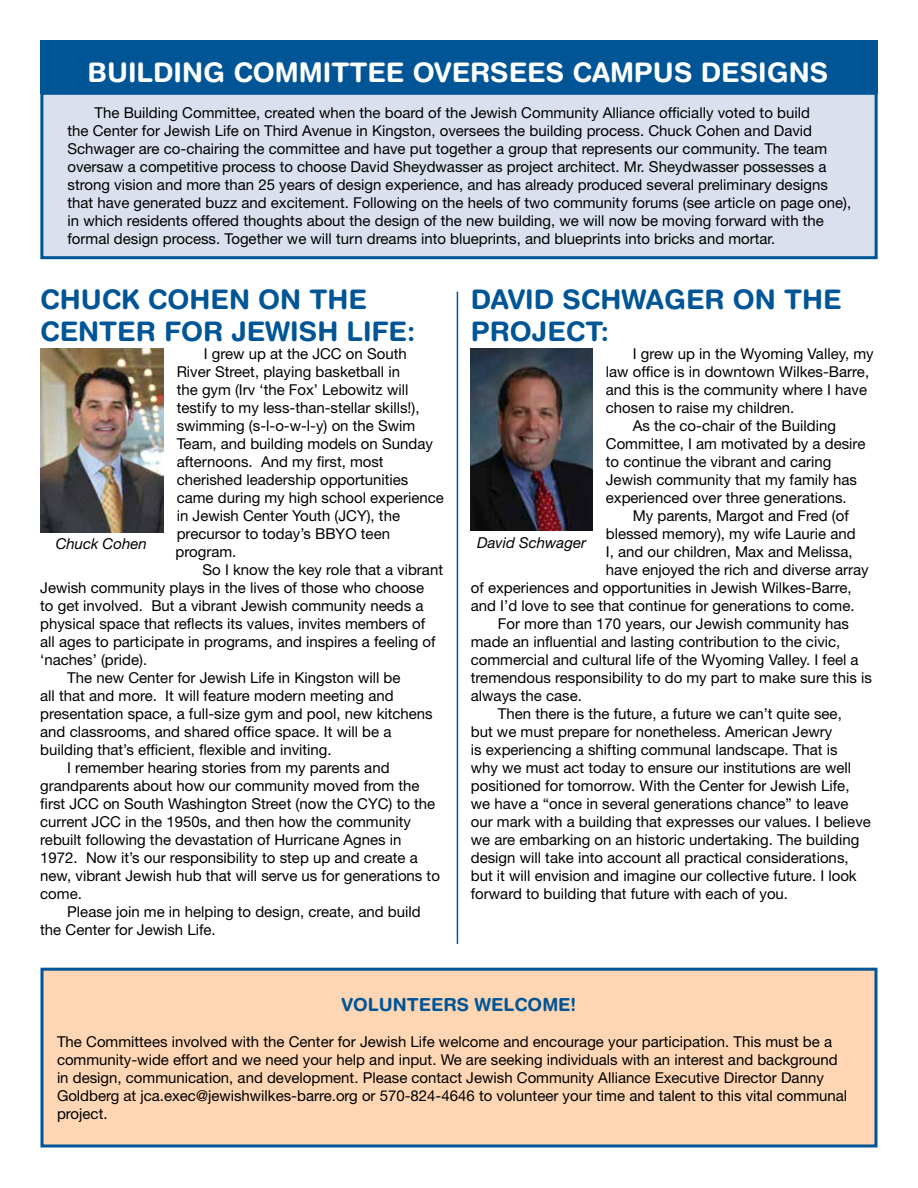
<style>
.page{position:relative;width:918px;height:1188px;background:#fff}
.page>*{position:absolute;margin:0;border:0;box-sizing:border-box;transform-origin:0 0}
.t1{font:700 27px "Helvetica Rounded";color:#005596}
.t2{font:700 27px "Helvetica Rounded";color:#fff}
.t3{font:700 18px "Helvetica Rounded";color:#005596}
.t4{font:15px/18px "Helvetica Neue";color:#000}
.t5{font:italic 15px "Helvetica Neue";color:#000}
</style>
<div class="page">
<div style="left:40px;top:92px;width:838px;height:167px;background:#dbe0ee;border:3px solid #005596"></div>
<div style="left:40px;top:40px;width:838px;height:54px;background:#005596"></div>
<div style="left:42px;top:969px;width:834px;height:177px;background:#fed6b4"></div>
<div style="left:40px;top:968px;width:838px;height:180px;border:3px solid #005596"></div>
<img style="left:40px;top:348px;width:123px;height:184px">
<img style="left:471px;top:348px;width:121px;height:182px">
<hr style="left:457px;top:292px;width:1px;height:652px;background:#005596">
<h1 class="t2" style="left:88px;top:56px;width:36px">BUILDIN</h1>
<h1 class="t2" style="left:203px;top:56px;width:70px">G COMMITTEE</h1>
<h1 class="t2" style="left:413px;top:56px;width:41px">OVERSEES</h1>
<h1 class="t2" style="left:573px;top:56px;width:59px">CAMPUS</h1>
<h1 class="t2" style="left:701px;top:56px;width:108px">DESIGNS</h1>
<p class="t4" style="left:68px;top:103px;width:785px;text-indent:27px">The Building Committee, created when the board of the Jewish Community Alliance officially voted to build<br>the Center for Jewish Life on Third Avenue in Kingston, oversees the building process. Chuck Cohen and David Schwager are co-chairing the committee and have put together a group that represents our community. The team oversaw a competitive process to choose David Sheydwasser as project architect. Mr. Sheydwasser possesses a strong vision and more than 25 years of design experience, and has already produced several preliminary designs that have generated buzz and excitement. Following on the heels of two community forums (see article on page one), in which residents offered thoughts about the design of the new building, we will now be moving forward with the formal design process. Together we will turn dreams into blueprints, and blueprints into bricks and mortar.</p>
<h1 class="t1" style="left:471px;top:283px;width:53px">DAVID</h1>
<h1 class="t1" style="left:562px;top:283px;width:41px">SCHW</h1>
<h1 class="t1" style="left:646px;top:283px;width:158px">AGER ON THE</h1>
<h1 class="t1" style="left:471px;top:315px;width:39px">PROJECT</h1>
<h1 class="t1" style="left:601px;top:315px;width:10px">:</h1>
<p class="t4" style="left:633px;top:345px;width:242px">I grew up in the Wyoming Valley, my</p>
<p class="t4" style="left:606px;top:363px;width:265px">law office is in downtown Wilkes-Barre,</p>
<p class="t4" style="left:606px;top:381px;width:263px">and this is the community where I have</p>
<p class="t4" style="left:606px;top:399px;width:190px">chosen to raise my children.</p>
<p class="t4" style="left:633px;top:417px;width:205px">As the co-chair of the Building</p>
<p class="t4" style="left:606px;top:435px;width:261px">Committee, I am motivated by a desire</p>
<p class="t4" style="left:606px;top:453px;width:227px">to continue the vibrant and caring</p>
<p class="t4" style="left:606px;top:471px;width:253px">Jewish community that my family has</p>
<p class="t4" style="left:606px;top:489px;width:242px">experienced over three generations.</p>
<p class="t4" style="left:633px;top:507px;width:218px">My parents, Margot and Fred (of</p>
<p class="t4" style="left:606px;top:525px;width:251px">blessed memory), my wife Laurie and</p>
<p class="t4" style="left:606px;top:543px;width:248px">I, and our children, Max and Melissa,</p>
<p class="t4" style="left:606px;top:561px;width:264px">have enjoyed the rich and diverse array</p>
<p class="t4" style="left:471px;top:579px;width:382px">of experiences and opportunities in Jewish Wilkes-Barre,</p>
<p class="t4" style="left:471px;top:597px;width:385px">and I’d love to see that continue for generations to come.</p>
<p class="t4" style="left:498px;top:615px;width:353px">For more than 170 years, our Jewish community has</p>
<p class="t4" style="left:471px;top:633px;width:371px">made an influential and lasting contribution to the civic,</p>
<p class="t4" style="left:471px;top:651px;width:389px">commercial and cultural life of the Wyoming Valley. I feel a</p>
<p class="t4" style="left:471px;top:669px;width:402px">tremendous responsibility to do my part to make sure this is</p>
<p class="t4" style="left:471px;top:687px;width:113px">always the case.</p>
<p class="t4" style="left:498px;top:705px;width:346px">Then there is the future, a future we can’t quite see,</p>
<p class="t4" style="left:471px;top:723px;width:363px">but we must prepare for nonetheless. American Jewry</p>
<p class="t4" style="left:471px;top:741px;width:368px">is experiencing a shifting communal landscape. That is</p>
<p class="t4" style="left:471px;top:759px;width:382px">why we must act today to ensure our institutions are well</p>
<p class="t4" style="left:471px;top:777px;width:380px">positioned for tomorrow. With the Center for Jewish Life,</p>
<p class="t4" style="left:471px;top:795px;width:379px">we have a “once in several generations chance” to leave</p>
<p class="t4" style="left:471px;top:813px;width:402px">our mark with a building that expresses our values. I believe</p>
<p class="t4" style="left:471px;top:831px;width:390px">we are embarking on an historic undertaking. The building</p>
<p class="t4" style="left:471px;top:849px;width:379px">design will take into account all practical considerations,</p>
<p class="t4" style="left:471px;top:867px;width:387px">but it will envision and imagine our collective future. I look</p>
<p class="t4" style="left:471px;top:885px;width:319px">forward to building that future with each of you.</p>
<h1 class="t1" style="left:40px;top:283px;width:41px">CHUC</h1>
<h1 class="t1" style="left:121px;top:283px;width:68px">K COHEN</h1>
<h1 class="t1" style="left:258px;top:283px;width:72px">ON THE</h1>
<h1 class="t1" style="left:40px;top:315px;width:40px">CENTER</h1>
<h1 class="t1" style="left:164px;top:315px;width:20px">FOR</h1>
<h1 class="t1" style="left:231px;top:315px;width:34px">JEWISH</h1>
<h1 class="t1" style="left:347px;top:315px;width:70px">LIFE:</h1>
<p class="t4" style="left:176px;top:345px;width:270px;text-indent:28px">I grew up at the JCC on South<br>River Street, playing basketball in<br>the gym (Irv ‘the Fox’ Lebowitz will testify to my less-than-stellar skills!), swimming (s-l-o-w-l-y) on the Swim<br>Team, and building models on Sunday afternoons. And my first, most cherished leadership opportunities came during my high school experience in Jewish Center Youth (JCY), the precursor to today’s BBYO teen program.</p>
<p class="t4" style="left:202px;top:561px;width:242px">So I know the key role that a vibrant</p>
<p class="t4" style="left:40px;top:579px;width:385px">Jewish community plays in the lives of those who choose</p>
<p class="t4" style="left:40px;top:597px;width:385px">to get involved. But a vibrant Jewish community needs a</p>
<p class="t4" style="left:40px;top:615px;width:387px">physical space that reflects its values, invites members of</p>
<p class="t4" style="left:40px;top:633px;width:397px">all ages to participate in programs, and inspires a feeling of</p>
<p class="t4" style="left:40px;top:651px;width:108px">‘naches’ (pride).</p>
<p class="t4" style="left:67px;top:669px;width:335px">The new Center for Jewish Life in Kingston will be</p>
<p class="t4" style="left:40px;top:687px;width:355px">all that and more. It will feature modern meeting and</p>
<p class="t4" style="left:40px;top:705px;width:394px">presentation space, a full-size gym and pool, new kitchens</p>
<p class="t4" style="left:40px;top:723px;width:353px">and classrooms, and shared office space. It will be a</p>
<p class="t4" style="left:40px;top:741px;width:293px">building that’s efficient, flexible and inviting.</p>
<p class="t4" style="left:67px;top:759px;width:324px">I remember hearing stories from my parents and</p>
<p class="t4" style="left:40px;top:777px;width:381px">grandparents about how our community moved from the</p>
<p class="t4" style="left:40px;top:795px;width:397px">first JCC on South Washington Street (now the CYC) to the</p>
<p class="t4" style="left:40px;top:813px;width:372px">current JCC in the 1950s, and then how the community</p>
<p class="t4" style="left:40px;top:831px;width:363px">rebuilt following the devastation of Hurricane Agnes in</p>
<p class="t4" style="left:40px;top:849px;width:379px">1972. Now it’s our responsibility to step up and create a</p>
<p class="t4" style="left:40px;top:867px;width:401px">new, vibrant Jewish hub that will serve us for generations to</p>
<p class="t4" style="left:40px;top:885px;width:43px">come.</p>
<p class="t4" style="left:67px;top:903px;width:355px">Please join me in helping to design, create, and build</p>
<p class="t4" style="left:40px;top:921px;width:177px">the Center for Jewish Life.</p>
<p class="t5" style="left:56px;top:534px;width:93px">Chuck Cohen</p>
<p class="t5" style="left:477px;top:534px;width:110px">David Schwager</p>
<p class="t3" style="left:342px;top:993px;width:26px">VOLUNTEERS</p>
<p class="t3" style="left:475px;top:993px;width:31px">WELCOME</p>
<p class="t3" style="left:571px;top:993px;width:7px">!</p>
<p class="t4" style="left:57px;top:1032px;width:792px">The Committees involved with the Center for Jewish Life welcome and encourage your participation. This must be a community-wide effort and we need your help and input. We are seeking individuals with an interest and background in design, communication, and development. Please contact Jewish Community Alliance Executive Director Danny Goldberg at jca.exec@jewishwilkes-barre.org or 570-824-4646 to volunteer your time and talent to this vital communal project.</p>
</div>
